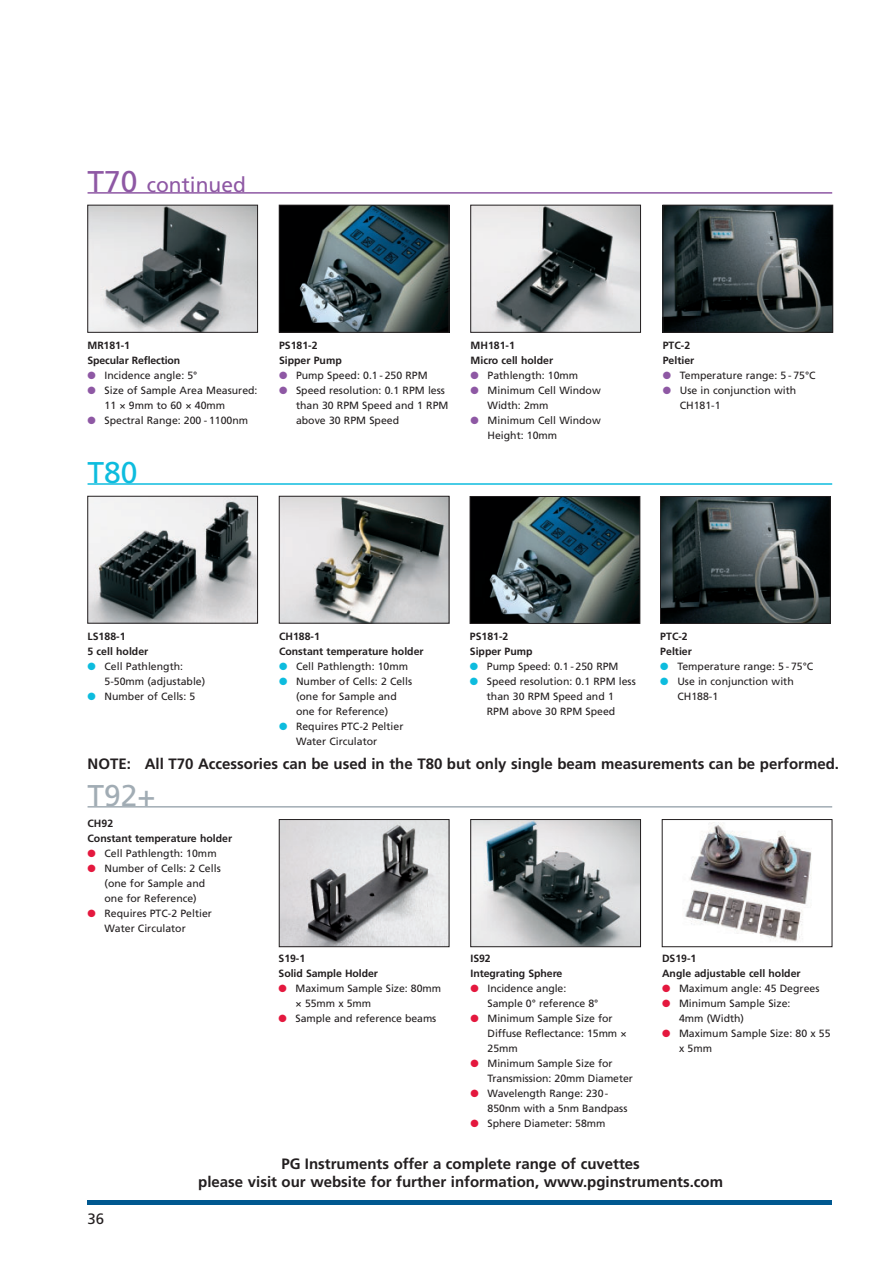
<style>
.page{position:relative;width:895px;height:1263px;background:#fff}
.page>*{position:absolute;margin:0;border:0;box-sizing:border-box;transform-origin:0 0}
.t1{font:30px "Frutiger";color:#a1acb4}
.t2{font:30px "Frutiger";color:#0dbcde}
.t3{font:21px "Frutiger";color:#8e58a4}
.t4{font:700 15px/18px "Frutiger";color:#231f20;text-align:center}
.t5{font:15px "Frutiger";color:#231f20}
.t6{font:10.5px/15px "Frutiger";color:#231f20}
.t7{font:700 10.5px/15px "Frutiger";color:#231f20}
.s1{font-size:30px}
.s2{color:#8e58a4}
.s3{color:#0dbcde}
.s4{color:#e4183e}
</style>
<div class="page">
<hr style="left:87px;top:1200px;width:745px;height:4px;background:#005890">
<hr style="left:87px;top:192px;width:745px;height:2px;background:#8e58a4">
<img style="left:89px;top:498px;width:167px;height:123px">
<div style="left:87px;top:496px;width:171px;height:127px;border:1px solid #231f20"></div>
<img style="left:281px;top:498px;width:166px;height:123px">
<div style="left:279px;top:496px;width:170px;height:127px;border:1px solid #231f20"></div>
<hr style="left:87px;top:483px;width:745px;height:2px;background:#0dbcde">
<img style="left:662px;top:498px;width:166px;height:124px">
<div style="left:660px;top:496px;width:170px;height:128px;border:1px solid #231f20"></div>
<img style="left:472px;top:498px;width:166px;height:124px">
<div style="left:470px;top:496px;width:170px;height:128px;border:1px solid #231f20"></div>
<img style="left:89px;top:207px;width:167px;height:124px">
<div style="left:87px;top:205px;width:171px;height:128px;border:1px solid #231f20"></div>
<img style="left:281px;top:207px;width:166px;height:124px">
<div style="left:279px;top:205px;width:170px;height:128px;border:1px solid #231f20"></div>
<img style="left:472px;top:207px;width:166px;height:124px">
<div style="left:470px;top:205px;width:170px;height:128px;border:1px solid #231f20"></div>
<img style="left:664px;top:207px;width:166px;height:124px">
<div style="left:662px;top:205px;width:170px;height:128px;border:1px solid #231f20"></div>
<img style="left:472px;top:821px;width:166px;height:124px">
<div style="left:470px;top:819px;width:170px;height:128px;border:1px solid #231f20"></div>
<img style="left:685px;top:823px;width:127px;height:119px">
<div style="left:662px;top:819px;width:170px;height:128px;border:1px solid #231f20"></div>
<hr style="left:87px;top:806px;width:745px;height:2px;background:#a1acb4">
<img style="left:281px;top:821px;width:166px;height:124px">
<div style="left:279px;top:819px;width:170px;height:128px;border:1px solid #231f20"></div>
<h2 class="t3" style="left:87px;top:176px;width:160px"><span class="s1">T70</span> continued</h2>
<p class="t7" style="left:87px;top:339px;width:94px">MR181-1<br>Specular Reflection</p>
<p class="t6" style="left:87px;top:369px;width:111px"><span class="s2">●</span> Incidence angle: 5°</p>
<p class="t6" style="left:104px;top:384px;width:154px;text-indent:-17px"><span class="s2">●</span> Size of Sample Area Measured:<br>11 × 9mm to 60 × 40mm</p>
<p class="t6" style="left:87px;top:414px;width:162px"><span class="s2">●</span> Spectral Range: 200 - 1100nm</p>
<h1 class="t2" style="left:87px;top:461px;width:52px">T80</h1>
<p class="t7" style="left:279px;top:339px;width:64px">PS181-2<br>Sipper Pump</p>
<p class="t6" style="left:279px;top:369px;width:150px"><span class="s2">●</span> Pump Speed: 0.1 - 250 RPM</p>
<p class="t6" style="left:296px;top:384px;width:154px;text-indent:-17px"><span class="s2">●</span> Speed resolution: 0.1 RPM less than 30 RPM Speed and 1 RPM above 30 RPM Speed</p>
<p class="t7" style="left:470px;top:339px;width:84px">MH181-1<br>Micro cell holder</p>
<p class="t6" style="left:470px;top:369px;width:109px"><span class="s2">●</span> Pathlength: 10mm</p>
<p class="t6" style="left:487px;top:384px;width:115px;text-indent:-17px"><span class="s2">●</span> Minimum Cell Window<br>Width: 2mm</p>
<p class="t6" style="left:487px;top:414px;width:115px;text-indent:-17px"><span class="s2">●</span> Minimum Cell Window<br>Height: 10mm</p>
<p class="t7" style="left:662px;top:339px;width:33px">PTC-2<br>Peltier</p>
<p class="t6" style="left:662px;top:369px;width:154px"><span class="s2">●</span> Temperature range: 5 - 75°C</p>
<p class="t6" style="left:679px;top:384px;width:118px;text-indent:-17px"><span class="s2">●</span> Use in conjunction with<br>CH181-1</p>
<p class="t7" style="left:87px;top:629px;width:62px">LS188-1<br>5 cell holder</p>
<p class="t6" style="left:104px;top:659px;width:102px;text-indent:-17px"><span class="s3">●</span> Cell Pathlength:<br>5-50mm (adjustable)</p>
<p class="t6" style="left:87px;top:689px;width:109px"><span class="s3">●</span> Number of Cells: 5</p>
<p class="t7" style="left:279px;top:629px;width:146px">CH188-1<br>Constant temperature holder</p>
<p class="t6" style="left:279px;top:659px;width:131px"><span class="s3">●</span> Cell Pathlength: 10mm</p>
<p class="t6" style="left:296px;top:674px;width:118px;text-indent:-17px"><span class="s3">●</span> Number of Cells: 2 Cells (one for Sample and one for Reference)</p>
<p class="t6" style="left:296px;top:719px;width:109px;text-indent:-17px"><span class="s3">●</span> Requires PTC-2 Peltier<br>Water Circulator</p>
<p class="t7" style="left:470px;top:629px;width:64px">PS181-2<br>Sipper Pump</p>
<p class="t6" style="left:470px;top:659px;width:150px"><span class="s3">●</span> Pump Speed: 0.1 - 250 RPM</p>
<p class="t6" style="left:470px;top:674px;width:167px;text-align:center"><span class="s3">●</span> Speed resolution: 0.1 RPM less than 30 RPM Speed and 1<br>RPM above 30 RPM Speed</p>
<p class="t7" style="left:660px;top:629px;width:33px">PTC-2<br>Peltier</p>
<p class="t6" style="left:660px;top:659px;width:154px"><span class="s3">●</span> Temperature range: 5 - 75°C</p>
<p class="t6" style="left:677px;top:674px;width:118px;text-indent:-17px"><span class="s3">●</span> Use in conjunction with<br>CH188-1</p>
<h3 class="t4" style="left:87px;top:756px;width:752px">NOTE: All T70 Accessories can be used in the T80 but only single beam measurements can be performed.</h3>
<h1 class="t1" style="left:87px;top:784px;width:70px">T92+</h1>
<p class="t7" style="left:87px;top:817px;width:146px">CH92<br>Constant temperature holder</p>
<p class="t6" style="left:87px;top:847px;width:131px"><span class="s4">●</span> Cell Pathlength: 10mm</p>
<p class="t6" style="left:104px;top:862px;width:118px;text-indent:-17px"><span class="s4">●</span> Number of Cells: 2 Cells (one for Sample and one for Reference)</p>
<p class="t6" style="left:104px;top:907px;width:109px;text-indent:-17px"><span class="s4">●</span> Requires PTC-2 Peltier<br>Water Circulator</p>
<p class="t7" style="left:278px;top:952px;width:101px">S19-1<br>Solid Sample Holder</p>
<p class="t6" style="left:295px;top:982px;width:147px;text-indent:-17px"><span class="s4">●</span> Maximum Sample Size: 80mm × 55mm x 5mm</p>
<p class="t6" style="left:278px;top:1012px;width:159px"><span class="s4">●</span> Sample and reference beams</p>
<p class="t7" style="left:470px;top:952px;width:93px">IS92<br>Integrating Sphere</p>
<p class="t6" style="left:487px;top:982px;width:112px;text-indent:-17px"><span class="s4">●</span> Incidence angle:<br>Sample 0° reference 8°</p>
<p class="t6" style="left:487px;top:1012px;width:141px;text-indent:-17px"><span class="s4">●</span> Minimum Sample Size for<br>Diffuse Reflectance: 15mm ×<br>25mm</p>
<p class="t6" style="left:487px;top:1057px;width:147px;text-indent:-17px"><span class="s4">●</span> Minimum Sample Size for<br>Transmission: 20mm Diameter</p>
<p class="t6" style="left:487px;top:1087px;width:141px;text-indent:-17px"><span class="s4">●</span> Wavelength Range: 230-<br>850nm with a 5nm Bandpass</p>
<p class="t6" style="left:470px;top:1117px;width:136px"><span class="s4">●</span> Sphere Diameter: 58mm</p>
<p class="t7" style="left:662px;top:952px;width:140px">DS19-1<br>Angle adjustable cell holder</p>
<p class="t6" style="left:662px;top:982px;width:159px"><span class="s4">●</span> Maximum angle: 45 Degrees</p>
<p class="t6" style="left:679px;top:997px;width:113px;text-indent:-17px"><span class="s4">●</span> Minimum Sample Size:<br>4mm (Width)</p>
<p class="t6" style="left:679px;top:1027px;width:153px;text-indent:-17px"><span class="s4">●</span> Maximum Sample Size: 80 x 55 x 5mm</p>
<h3 class="t5" style="left:87px;top:1213px;width:18px">36</h3>
<h3 class="t4" style="left:198px;top:1156px;width:526px">PG Instruments offer a complete range of cuvettes<br>please visit our website for further information, www.pginstruments.com</h3>
</div>
